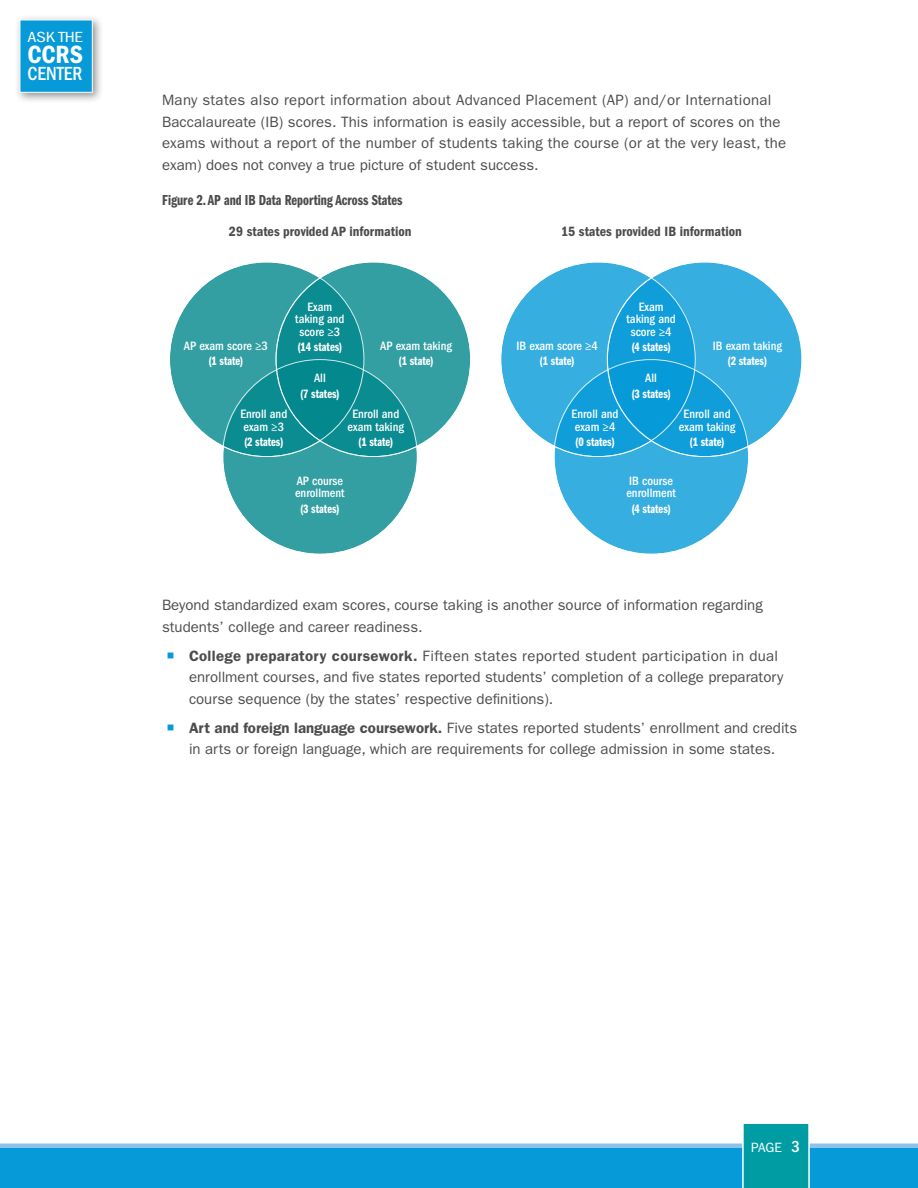
<style>
.page{position:relative;width:918px;height:1188px;background:#fff}
.page>*{position:absolute;margin:0;border:0;box-sizing:border-box;transform-origin:0 0}
.t1{font:25.8px "ITC Franklin Gothic Std Dm Cd";color:#fff}
.t2{font:500 condensed 19.65px "ITC Franklin Gothic Std";color:#fff;scale:.96 1}
.t3{font:condensed 15.15px "ITC Franklin Gothic Std";letter-spacing:-.01em;color:#fff;scale:1.21 1}
.t4{font:15px/21.8px "ITC Franklin Gothic Std";color:#4b4c4d}
.t5{font:15px "ITC Franklin Gothic Std Dm Cp";color:#4b4c4d}
.t6{font:13.95px "ITC Franklin Gothic Std Dm Cd";color:#4b4c4d}
.t7{font:13.5px "ITC Franklin Gothic Std";color:#fff}
.t8{font:500 condensed 12.6px/12.6px "ITC Franklin Gothic Std";color:#fff;text-align:center}
.t9{font:12.6px "ITC Franklin Gothic Std Dm Cp";color:#fff}
.s1{color:#069ad9}
.s2{font-weight:600}
.s3{font-weight:500;font-stretch:condensed;font-size:16.5px}
</style>
<div class="page">
<div style="left:0;top:1147px;width:918px;height:41px;background:#069ad9"></div>
<hr style="left:0;top:1144px;width:918px;height:4px;background:#8bc3ea">
<div style="left:742px;top:1124px;width:68px;height:64px;background:#009ca3"></div>
<div style="left:15px;top:15px;width:89px;height:89px;background:#231f20;opacity:.48"></div>
<div style="left:20px;top:20px;width:73px;height:73px;background:#069ad9;border:1px solid #fff"></div>
<div style="left:223px;top:360px;width:195px;height:194px;background:#339fa3;border-radius:50%"></div>
<svg style="left:170px;top:262px;width:194px;height:195px;background:#2d9ca0"></svg>
<svg style="left:276px;top:262px;width:195px;height:195px;background:#23979c"></svg>
<div style="left:554px;top:360px;width:195px;height:194px;background:#37aee0;border-radius:50%"></div>
<svg style="left:501px;top:262px;width:194px;height:195px;background:#32acdf"></svg>
<svg style="left:607px;top:262px;width:195px;height:195px;background:#27a7dd"></svg>
<p class="t3" style="left:27px;top:29px;width:47px">ASK THE</p>
<h1 class="t1" style="left:27px;top:39px;width:57px">CCRS</h1>
<h2 class="t2" style="left:27px;top:62px;width:59px">CENTER</h2>
<p class="t4" style="left:162px;top:89px;width:626px">Many states also report information about Advanced Placement (AP) and/or International Baccalaureate (IB) scores. This information is easily accessible, but a report of scores on the exams without a report of the number of students taking the course (or at the very least, the exam) does not convey a true picture of student success.</p>
<p class="t5" style="left:162px;top:192px;width:242px">Figure 2. AP and IB Data Reporting Across States</p>
<p class="t6" style="left:229px;top:224px;width:184px">29 states provided AP information</p>
<p class="t6" style="left:561px;top:224px;width:182px">15 states provided IB information</p>
<p class="t8" style="left:184px;top:340px;width:86px">AP exam score ≥3</p>
<p class="t9" style="left:208px;top:354px;width:37px">(1 state)</p>
<p class="t8" style="left:240px;top:408px;width:49px;text-align:left">Enroll and exam ≥3</p>
<p class="t9" style="left:244px;top:435px;width:41px">(2 states)</p>
<p class="t8" style="left:295px;top:300px;width:51px">Exam taking and score ≥3</p>
<p class="t9" style="left:297px;top:340px;width:47px">(14 states)</p>
<p class="t8" style="left:314px;top:372px;width:13px">All</p>
<p class="t9" style="left:300px;top:386px;width:41px">(7 states)</p>
<p class="t8" style="left:380px;top:340px;width:73px">AP exam taking</p>
<p class="t9" style="left:399px;top:354px;width:37px">(1 state)</p>
<p class="t8" style="left:348px;top:408px;width:58px">Enroll and exam taking</p>
<p class="t9" style="left:358px;top:435px;width:37px">(1 state)</p>
<p class="t8" style="left:295px;top:474px;width:51px;text-align:left">AP course enrollment</p>
<p class="t9" style="left:300px;top:501px;width:41px">(3 states)</p>
<p class="t8" style="left:516px;top:340px;width:83px">IB exam score ≥4</p>
<p class="t9" style="left:540px;top:354px;width:37px">(1 state)</p>
<p class="t8" style="left:572px;top:408px;width:49px;text-align:left">Enroll and exam ≥4</p>
<p class="t9" style="left:575px;top:435px;width:41px">(0 states)</p>
<p class="t8" style="left:627px;top:300px;width:51px">Exam taking and score ≥4</p>
<p class="t9" style="left:631px;top:340px;width:41px">(4 states)</p>
<p class="t8" style="left:645px;top:372px;width:13px">All</p>
<p class="t9" style="left:631px;top:386px;width:41px">(3 states)</p>
<p class="t8" style="left:713px;top:340px;width:71px">IB exam taking</p>
<p class="t9" style="left:728px;top:354px;width:41px">(2 states)</p>
<p class="t8" style="left:679px;top:408px;width:58px">Enroll and exam taking</p>
<p class="t9" style="left:690px;top:435px;width:37px">(1 state)</p>
<p class="t8" style="left:626px;top:474px;width:51px;text-align:left">IB course enrollment</p>
<p class="t9" style="left:631px;top:501px;width:41px">(4 states)</p>
<p class="t4" style="left:162px;top:594px;width:602px">Beyond standardized exam scores, course taking is another source of information regarding students’ college and career readiness.</p>
<p class="t4" style="left:189px;top:645px;width:596px;text-indent:-22px"><span class="s1">○</span> <span class="s2">College preparatory coursework.</span> Fifteen states reported student participation in dual enrollment courses, and five states reported students’ completion of a college preparatory course sequence (by the states’ respective definitions).</p>
<p class="t4" style="left:166px;top:717px;width:632px;text-align:center"><span class="s1">○</span> <span class="s2">Art and foreign language coursework.</span> Five states reported students’ enrollment and credits in arts or foreign language, which are requirements for college admission in some states.</p>
<p class="t7" style="left:751px;top:1140px;width:50px">PAGE <span class="s3">3</span></p>
</div>
